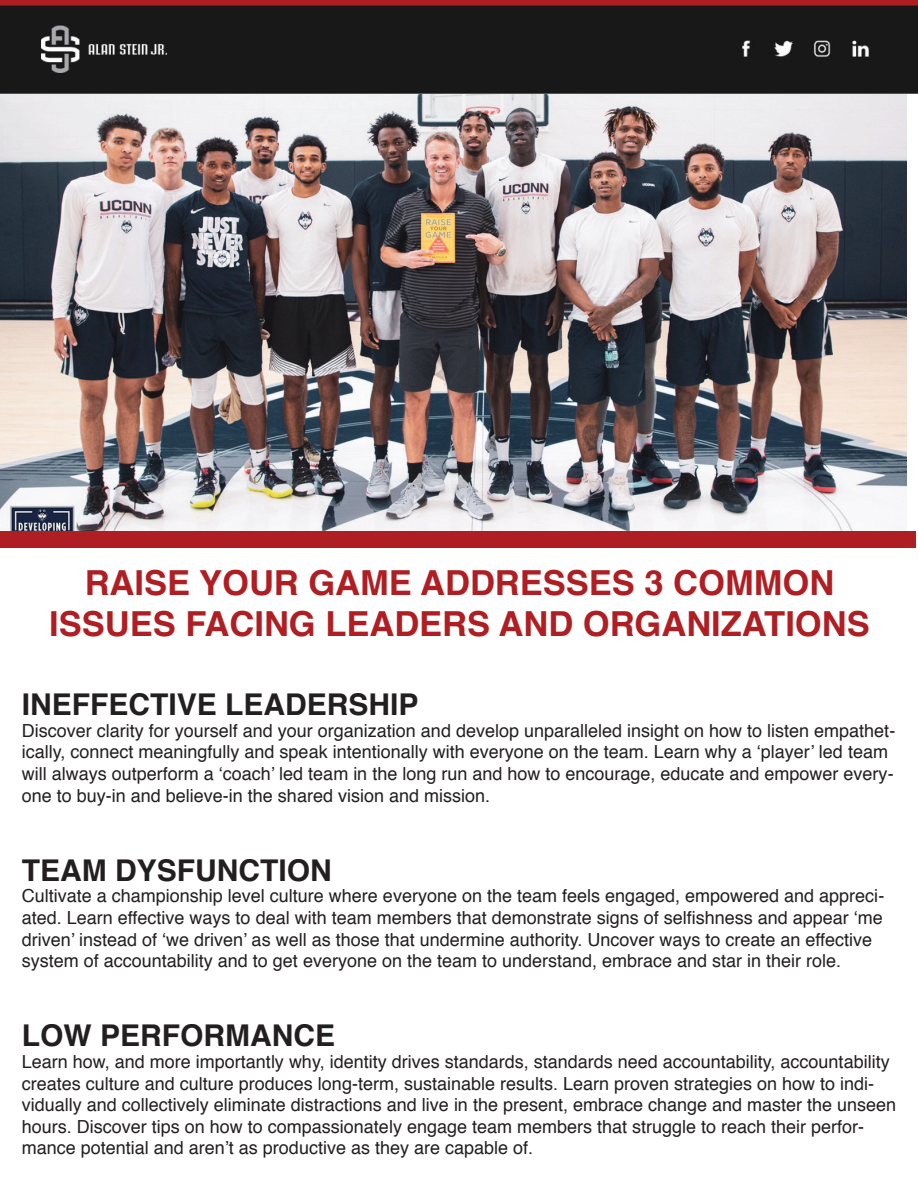
<style>
.page{position:relative;width:918px;height:1188px;background:#fff}
.page>*{position:absolute;margin:0;border:0;box-sizing:border-box;transform-origin:0 0}
.t1{font:700 34.5px/41.4px "Helvetica";color:#af1e22;text-align:center}
.t2{font:700 30px "Helvetica";color:#231f20}
.t3{font:18px/21.6px "Helvetica";color:#231f20}
</style>
<div class="page">
<img style="left:0;top:94px;width:907px;height:437px">
<div style="left:0;top:531px;width:916px;height:16px;background:#af1e22"></div>
<img style="left:0;top:0;width:918px;height:94px">
<h1 class="t1" style="left:49px;top:562px;width:822px">RAISE YOUR GAME ADDRESSES 3 COMMON<br>ISSUES FACING LEADERS AND ORGANIZATIONS</h1>
<h2 class="t2" style="left:22px;top:681px;width:398px">INEFFECTIVE LEADERSHIP</h2>
<p class="t3" style="left:22px;top:720px;width:875px">Discover clarity for yourself and your organization and develop unparalleled insight on how to listen empathet&shy;ically, connect meaningfully and speak intentionally with everyone on the team. Learn why a ‘player’ led team will always outperform a ‘coach’ led team in the long run and how to encourage, educate and empower every&shy;one to buy-in and believe-in the shared vision and mission.</p>
<h2 class="t2" style="left:22px;top:846px;width:311px">TEAM DYSFUNCTION</h2>
<p class="t3" style="left:22px;top:886px;width:864px">Cultivate a championship level culture where everyone on the team feels engaged, empowered and appreci&shy;ated. Learn effective ways to deal with team members that demonstrate signs of selfishness and appear ‘me driven’ instead of ‘we driven’ as well as those that undermine authority. Uncover ways to create an effective system of accountability and to get everyone on the team to understand, embrace and star in their role.</p>
<h2 class="t2" style="left:22px;top:1012px;width:315px">LOW PERFORMANCE</h2>
<p class="t3" style="left:22px;top:1052px;width:876px">Learn how, and more importantly why, identity drives standards, standards need accountability, accountability creates culture and culture produces long-term, sustainable results. Learn proven strategies on how to indi&shy;vidually and collectively eliminate distractions and live in the present, embrace change and master the unseen hours. Discover tips on how to compassionately engage team members that struggle to reach their perfor&shy;mance potential and aren’t as productive as they are capable of.</p>
</div>
